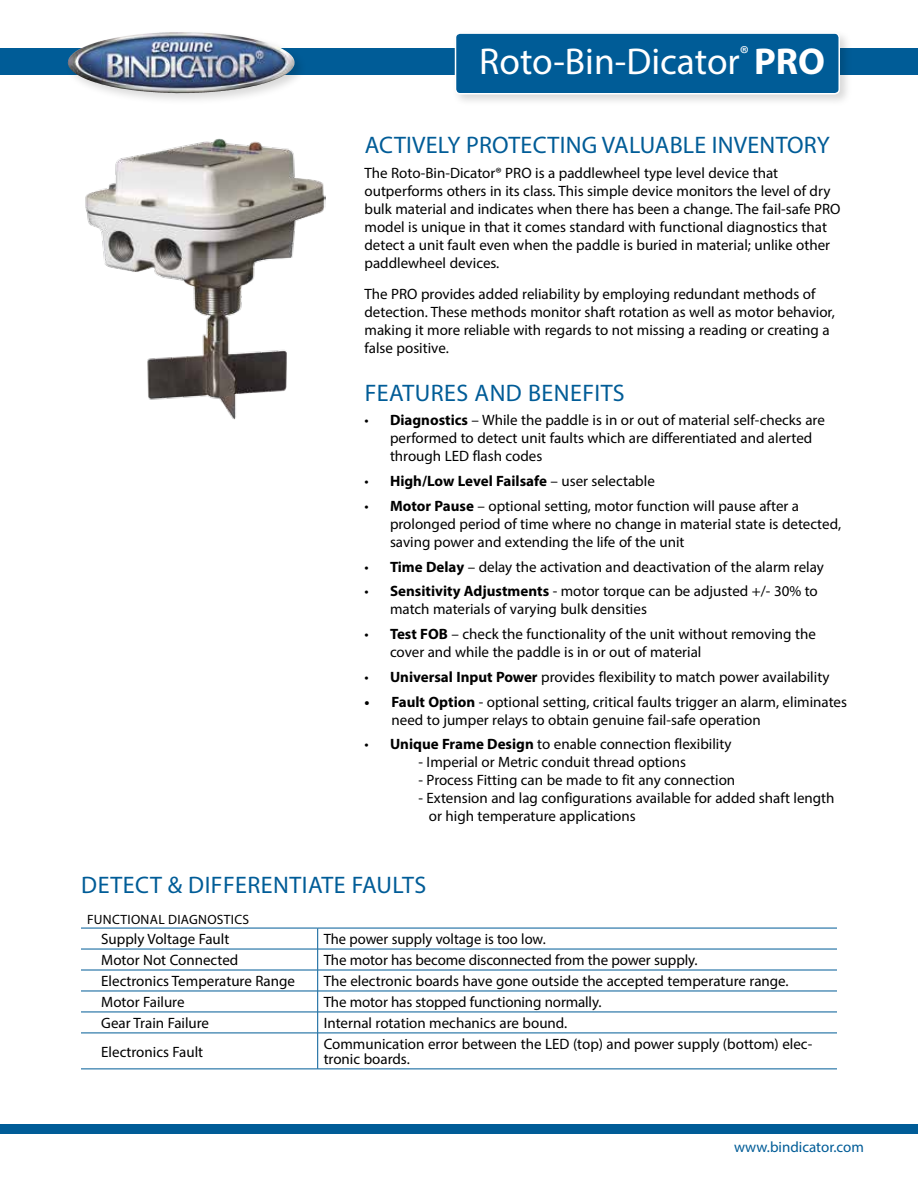
<style>
.page{position:relative;width:918px;height:1188px;background:#fff}
.page>*{position:absolute;margin:0;border:0;box-sizing:border-box;transform-origin:0 0}
.t1{font:37.5px "Myriad Pro";color:#fff}
.t2{font:24px "Myriad Pro";letter-spacing:.015em;color:#005c97}
.t3{font:15px/18px "Myriad Pro";color:#000}
.t4{font:700 15px "Myriad Pro";color:#000}
.t5{font:15px "Myriad Pro";color:#005c97}
.t6{font:13.5px "Myriad Pro";letter-spacing:.02em;color:#000}
.s1{font-weight:700}
.s2{font-weight:400}
</style>
<div class="page">
<div style="left:0;top:48px;width:918px;height:27px;background:#005c97"></div>
<div style="left:65px;top:29px;width:242px;height:77px;background:#000;opacity:.15"></div>
<img style="left:68px;top:32px;width:113px;height:46px">
<div style="left:0;top:1124px;width:918px;height:10px;background:#005c97"></div>
<div style="left:451px;top:29px;width:402px;height:78px;background:#000;opacity:.16"></div>
<div style="left:456px;top:33px;width:383px;height:61px;background:#005c97;border-radius:5px"></div>
<div style="left:455px;top:32px;width:385px;height:63px;border:2px solid #fff;border-radius:5px"></div>
<hr style="left:81px;top:949px;width:237px;height:1px;background:#005c97">
<hr style="left:318px;top:949px;width:519px;height:1px;background:#005c97">
<hr style="left:81px;top:970px;width:237px;height:1px;background:#005c97">
<hr style="left:318px;top:970px;width:519px;height:1px;background:#005c97">
<hr style="left:81px;top:991px;width:237px;height:1px;background:#005c97">
<hr style="left:318px;top:991px;width:519px;height:1px;background:#005c97">
<hr style="left:81px;top:1012px;width:237px;height:1px;background:#005c97">
<hr style="left:318px;top:1012px;width:519px;height:1px;background:#005c97">
<svg style="left:317px;top:929px;width:1px;height:104px"></svg>
<hr style="left:81px;top:1033px;width:237px;height:1px;background:#005c97">
<hr style="left:318px;top:1033px;width:519px;height:1px;background:#005c97">
<hr style="left:317px;top:1033px;width:1px;height:36px;background:#005c97">
<hr style="left:81px;top:1069px;width:237px;height:1px;background:#005c97">
<hr style="left:318px;top:1069px;width:519px;height:1px;background:#005c97">
<hr style="left:81px;top:928px;width:237px;height:1px;background:#005c97">
<hr style="left:318px;top:928px;width:519px;height:1px;background:#005c97">
<img style="left:85px;top:138px;width:240px;height:282px">
<h1 class="t1" style="left:479px;top:38px;width:347px">Roto-Bin-Dicator<sup>®</sup> <span class="s1">PRO</span></h1>
<h2 class="t2" style="left:365px;top:130px;width:467px">ACTIVELY PROTECTING VALUABLE INVENTORY</h2>
<p class="t3" style="left:364px;top:163px;width:478px">The Roto-Bin-Dicator® PRO is a paddlewheel type level device that outperforms others in its class. This simple device monitors the level of dry bulk material and indicates when there has been a change. The fail-safe PRO model is unique in that it comes standard with functional diagnostics that detect a unit fault even when the paddle is buried in material; unlike other paddlewheel devices.</p>
<p class="t3" style="left:364px;top:285px;width:472px">The PRO provides added reliability by employing redundant methods of detection. These methods monitor shaft rotation as well as motor behavior, making it more reliable with regards to not missing a reading or creating a false positive.</p>
<h2 class="t2" style="left:365px;top:378px;width:262px">FEATURES AND BENEFITS</h2>
<p class="t3" style="left:390px;top:411px;width:436px;text-indent:-26px">• <span class="s1">Diagnostics</span> – While the paddle is in or out of material self-checks are performed to detect unit faults which are differentiated and alerted through LED flash codes</p>
<p class="t4" style="left:364px;top:471px;width:292px"><span class="s2">•</span> High/Low Level Failsafe <span class="s2">– user selectable</span></p>
<p class="t3" style="left:390px;top:496px;width:453px;text-indent:-26px">• <span class="s1">Motor Pause</span> – optional setting, motor function will pause after a prolonged period of time where no change in material state is detected, saving power and extending the life of the unit</p>
<p class="t3" style="left:364px;top:557px;width:461px">• <span class="s1">Time Delay</span> – delay the activation and deactivation of the alarm relay</p>
<p class="t3" style="left:390px;top:582px;width:429px;text-indent:-26px">• <span class="s1">Sensitivity Adjustments</span> - motor torque can be adjusted +/- 30% to match materials of varying bulk densities</p>
<p class="t3" style="left:390px;top:625px;width:427px;text-indent:-26px">• <span class="s1">Test FOB</span> – check the functionality of the unit without removing the cover and while the paddle is in or out of material</p>
<p class="t3" style="left:364px;top:667px;width:467px">• <span class="s1">Universal Input Power</span> provides flexibility to match power availability</p>
<p class="t3" style="left:392px;top:692px;width:457px;text-indent:-27px"><span class="s1">• Fault Option</span> - optional setting, critical faults trigger an alarm, eliminates need to jumper relays to obtain genuine fail-safe operation</p>
<p class="t3" style="left:364px;top:735px;width:369px">• <span class="s1">Unique Frame Design</span> to enable connection flexibility</p>
<p class="t3" style="left:418px;top:753px;width:269px">- Imperial or Metric conduit thread options</p>
<p class="t3" style="left:418px;top:771px;width:318px">- Process Fitting can be made to fit any connection</p>
<p class="t3" style="left:429px;top:789px;width:407px;text-indent:-10px">- Extension and lag configurations available for added shaft length or high temperature applications</p>
<h2 class="t2" style="left:81px;top:870px;width:347px">DETECT &amp; DIFFERENTIATE FAULTS</h2>
<p class="t6" style="left:87px;top:911px;width:163px">FUNCTIONAL DIAGNOSTICS</p>
<p class="t3" style="left:101px;top:930px;width:130px">Supply Voltage Fault</p>
<p class="t3" style="left:324px;top:930px;width:224px">The power supply voltage is too low.</p>
<p class="t3" style="left:101px;top:951px;width:139px">Motor Not Connected</p>
<p class="t3" style="left:324px;top:951px;width:375px">The motor has become disconnected from the power supply.</p>
<p class="t3" style="left:101px;top:972px;width:195px">Electronics Temperature Range</p>
<p class="t3" style="left:324px;top:972px;width:467px">The electronic boards have gone outside the accepted temperature range.</p>
<p class="t3" style="left:101px;top:993px;width:85px">Motor Failure</p>
<p class="t3" style="left:324px;top:993px;width:279px">The motor has stopped functioning normally.</p>
<p class="t3" style="left:101px;top:1014px;width:109px">Gear Train Failure</p>
<p class="t3" style="left:324px;top:1014px;width:245px">Internal rotation mechanics are bound.</p>
<p class="t3" style="left:101px;top:1042px;width:103px">Electronics Fault</p>
<p class="t3" style="left:324px;top:1036px;width:490px;line-height:15px">Communication error between the LED (top) and power supply (bottom) elec&shy;tronic boards.</p>
<p class="t5" style="left:734px;top:1137px;width:131px">www.bindicator.com</p>
</div>
